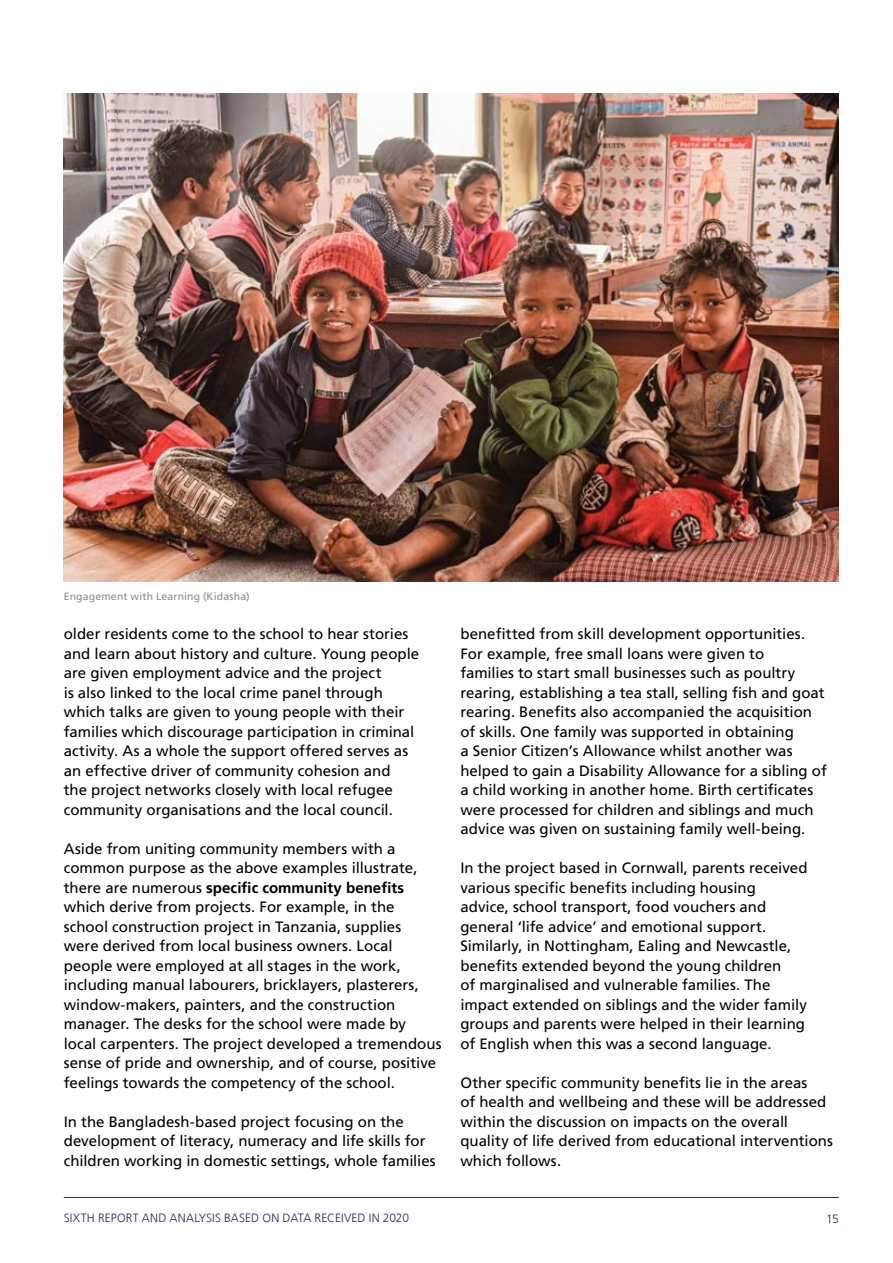
<style>
.page{position:relative;width:893px;height:1263px;background:#fff}
.page>*{position:absolute;margin:0;border:0;box-sizing:border-box;transform-origin:0 0}
.t1{font:15px/19.5px "Frutiger LT Com";color:#000}
.t2{font:300 12px "Frutiger LT Com";letter-spacing:.005em;color:#27255e}
.t3{font:10.5px "Frutiger LT Com";letter-spacing:.015em;color:#8b8b8c}
.s1{font-weight:700}
</style>
<div class="page">
<hr style="left:64px;top:1197px;width:775px;height:1px;background:#27255e">
<img style="left:64px;top:94px;width:775px;height:488px">
<p class="t3" style="left:64px;top:590px;width:187px">Engagement with Learning (Kidasha)</p>
<p class="t1" style="left:64px;top:624px;width:357px">older residents come to the school to hear stories and learn about history and culture. Young people are given employment advice and the project<br>is also linked to the local crime panel through which talks are given to young people with their families which discourage participation in criminal activity. As a whole the support offered serves as an effective driver of community cohesion and<br>the project networks closely with local refugee community organisations and the local council.</p>
<p class="t1" style="left:64px;top:839px;width:379px">Aside from uniting community members with a common purpose as the above examples illustrate, there are numerous <span class="s1">specific community benefits </span>which derive from projects. For example, in the school construction project in Tanzania, supplies<br>were derived from local business owners. Local people were employed at all stages in the work, including manual labourers, bricklayers, plasterers, window-makers, painters, and the construction manager. The desks for the school were made by local carpenters. The project developed a tremendous sense of pride and ownership, and of course, positive feelings towards the competency of the school.</p>
<p class="t1" style="left:64px;top:1112px;width:373px">In the Bangladesh-based project focusing on the development of literacy, numeracy and life skills for children working in domestic settings, whole families</p>
<p class="t1" style="left:460px;top:624px;width:368px">benefitted from skill development opportunities.<br>For example, free small loans were given to<br>families to start small businesses such as poultry rearing, establishing a tea stall, selling fish and goat rearing. Benefits also accompanied the acquisition of skills. One family was supported in obtaining<br>a Senior Citizen’s Allowance whilst another was helped to gain a Disability Allowance for a sibling of a child working in another home. Birth certificates were processed for children and siblings and much advice was given on sustaining family well-being.</p>
<p class="t1" style="left:460px;top:858px;width:349px">In the project based in Cornwall, parents received various specific benefits including housing advice, school transport, food vouchers and general ‘life advice’ and emotional support.<br>Similarly, in Nottingham, Ealing and Newcastle, benefits extended beyond the young children<br>of marginalised and vulnerable families. The impact extended on siblings and the wider family groups and parents were helped in their learning of English when this was a second language.</p>
<p class="t1" style="left:460px;top:1073px;width:374px">Other specific community benefits lie in the areas<br>of health and wellbeing and these will be addressed within the discussion on impacts on the overall quality of life derived from educational interventions which follows.</p>
<p class="t2" style="left:64px;top:1211px;width:347px">SIXTH REPORT AND ANALYSIS BASED ON DATA RECEIVED IN 2020</p>
<p class="t2" style="left:826px;top:1212px;width:14px">15</p>
</div>
